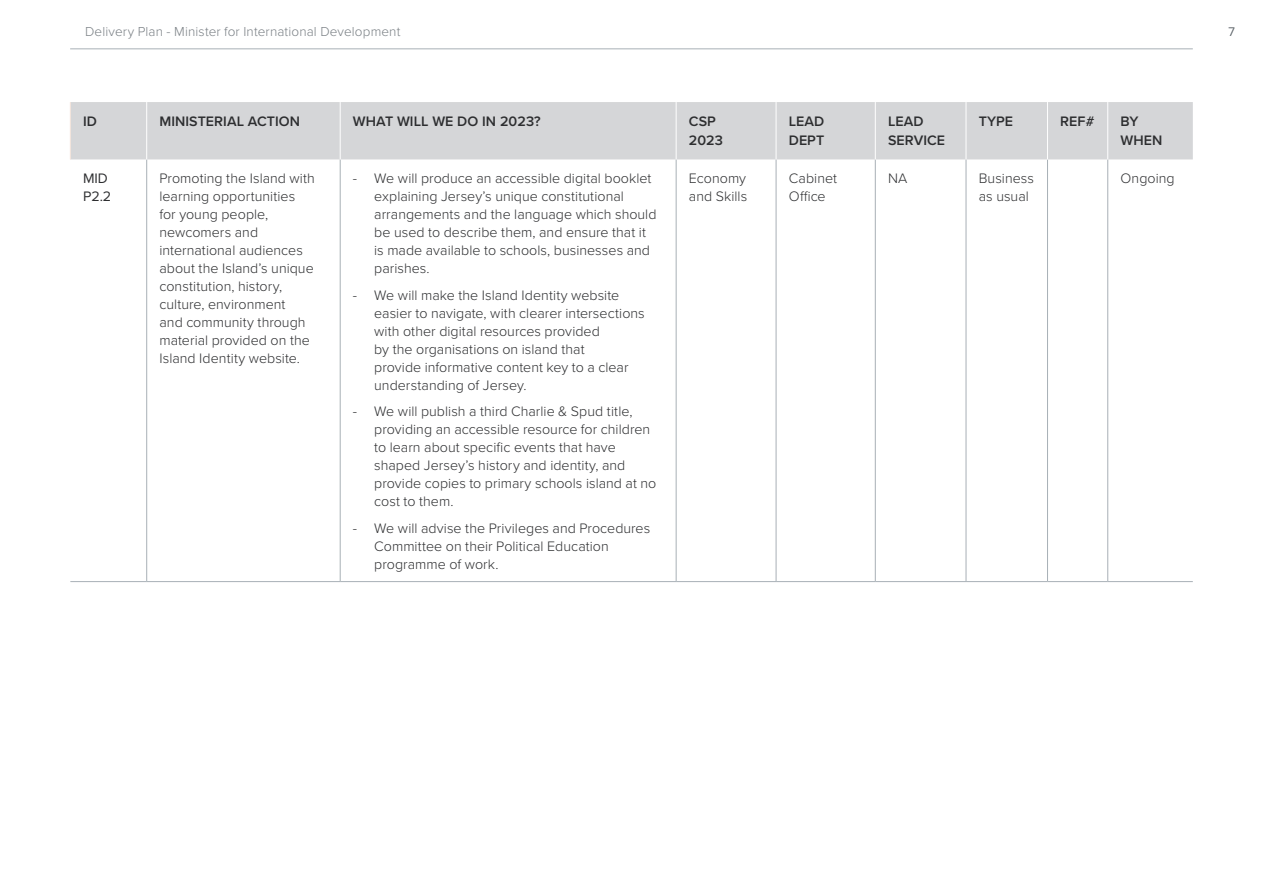
<style>
.page{position:relative;width:1263px;height:893px;background:#fff}
.page>*{position:absolute;margin:0;border:0;box-sizing:border-box;transform-origin:0 0}
.t1{font:300 14.25px/18px "Proxima Nova";color:#2d2e30}
.t2{font:600 14.25px/18.8px "Proxima Nova";letter-spacing:.005em;color:#2d2e30}
.t3{font:14.25px/18px "Proxima Nova";color:#2d2e30}
.t4{font:300 13.5px "Proxima Nova";letter-spacing:.01em;color:#797f84}
.t5{font:300 12.75px "Proxima Nova";color:#6f757a}
</style>
<div class="page">
<hr style="left:70px;top:49px;width:1123px;height:1px;background:#a8b0b6">
<div style="left:71px;top:102px;width:1122px;height:57px;background:#d5d6d8"></div>
<hr style="left:70px;top:102px;width:1px;height:57px;background:#f5e4db">
<hr style="left:146px;top:159px;width:1px;height:422px;background:#a8b0b6">
<hr style="left:340px;top:159px;width:1px;height:422px;background:#a8b0b6">
<hr style="left:676px;top:159px;width:1px;height:422px;background:#a8b0b6">
<hr style="left:776px;top:159px;width:1px;height:422px;background:#a8b0b6">
<hr style="left:875px;top:159px;width:1px;height:422px;background:#a8b0b6">
<hr style="left:966px;top:159px;width:1px;height:422px;background:#a8b0b6">
<hr style="left:1047px;top:159px;width:1px;height:422px;background:#a8b0b6">
<hr style="left:1107px;top:159px;width:1px;height:422px;background:#a8b0b6">
<hr style="left:146px;top:102px;width:1px;height:57px;background:#fff">
<hr style="left:340px;top:102px;width:1px;height:57px;background:#fff">
<hr style="left:676px;top:102px;width:1px;height:57px;background:#fff">
<hr style="left:776px;top:102px;width:1px;height:57px;background:#fff">
<hr style="left:875px;top:102px;width:1px;height:57px;background:#fff">
<hr style="left:966px;top:102px;width:1px;height:57px;background:#fff">
<hr style="left:1047px;top:102px;width:1px;height:57px;background:#fff">
<hr style="left:1107px;top:102px;width:1px;height:57px;background:#fff">
<hr style="left:70px;top:581px;width:77px;height:1px;background:#a8b0b6">
<hr style="left:147px;top:581px;width:193px;height:1px;background:#a8b0b6">
<hr style="left:340px;top:581px;width:336px;height:1px;background:#a8b0b6">
<hr style="left:676px;top:581px;width:100px;height:1px;background:#a8b0b6">
<hr style="left:776px;top:581px;width:99px;height:1px;background:#a8b0b6">
<hr style="left:875px;top:581px;width:91px;height:1px;background:#a8b0b6">
<hr style="left:966px;top:581px;width:81px;height:1px;background:#a8b0b6">
<hr style="left:1047px;top:581px;width:61px;height:1px;background:#a8b0b6">
<hr style="left:1108px;top:581px;width:85px;height:1px;background:#a8b0b6">
<p class="t4" style="left:85px;top:22px;width:317px">Delivery Plan - Minister for International Development</p>
<p class="t5" style="left:1228px;top:22px;width:8px">7</p>
<p class="t2" style="left:83px;top:112px;width:15px">ID</p>
<p class="t2" style="left:159px;top:112px;width:142px">MINISTERIAL ACTION</p>
<p class="t2" style="left:353px;top:112px;width:189px">WHAT WILL WE DO IN 2023?</p>
<p class="t2" style="left:689px;top:112px;width:36px">CSP<br>2023</p>
<p class="t2" style="left:789px;top:112px;width:37px">LEAD<br>DEPT</p>
<p class="t2" style="left:888px;top:112px;width:59px">LEAD<br>SERVICE</p>
<p class="t2" style="left:979px;top:112px;width:36px">TYPE</p>
<p class="t2" style="left:1060px;top:112px;width:36px">REF#</p>
<p class="t2" style="left:1120px;top:112px;width:43px">BY<br>WHEN</p>
<p class="t3" style="left:83px;top:169px;width:30px">MID<br>P2.2</p>
<p class="t1" style="left:159px;top:169px;width:157px">Promoting the Island with learning opportunities for young people, newcomers and international audiences about the Island’s unique constitution, history, culture, environment<br>and community through material provided on the<br>Island Identity website.</p>
<p class="t1" style="left:374px;top:169px;width:284px;text-indent:-21px">- We will produce an accessible digital booklet explaining Jersey’s unique constitutional arrangements and the language which should be used to describe them, and ensure that it is made available to schools, businesses and parishes.</p>
<p class="t1" style="left:689px;top:169px;width:60px">Economy and Skills</p>
<p class="t1" style="left:789px;top:169px;width:50px">Cabinet<br>Office</p>
<p class="t1" style="left:888px;top:169px;width:21px">NA</p>
<p class="t1" style="left:979px;top:169px;width:57px">Business as usual</p>
<p class="t1" style="left:1120px;top:169px;width:56px">Ongoing</p>
<p class="t1" style="left:374px;top:285px;width:272px;text-indent:-21px">- We will make the Island Identity website easier to navigate, with clearer intersections with other digital resources provided<br>by the organisations on island that<br>provide informative content key to a clear understanding of Jersey.</p>
<p class="t1" style="left:374px;top:402px;width:284px;text-indent:-21px">- We will publish a third Charlie &amp; Spud title, providing an accessible resource for children to learn about specific events that have shaped Jersey’s history and identity, and provide copies to primary schools island at no cost to them.</p>
<p class="t1" style="left:374px;top:518px;width:278px;text-indent:-21px">- We will advise the Privileges and Procedures<br>Committee on their Political Education programme of work.</p>
</div>
